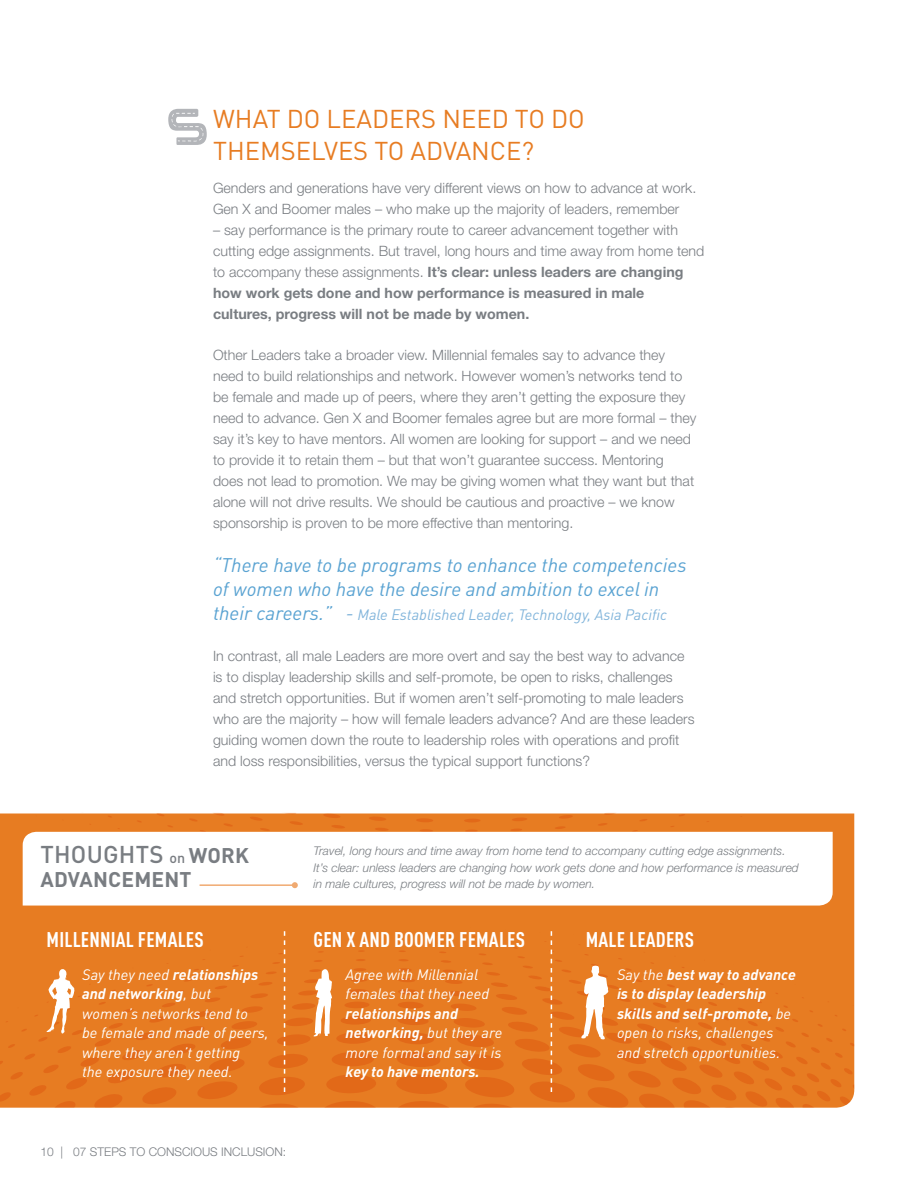
<style>
.page{position:relative;width:918px;height:1188px;background:#fff}
.page>*{position:absolute;margin:0;border:0;box-sizing:border-box;transform-origin:0 0}
.t1{font:25.5px/31.5px "DINOT";color:#e77c22}
.t2{font:500 24px "DINOT";letter-spacing:.01em;color:#797d82}
.t3{font:700 condensed 21px "DINOT";letter-spacing:.01em;color:#fff}
.t4{font:700 21px "DINOT";letter-spacing:.01em;color:#797d82}
.t5{font:italic 19.5px/24px "DINOT";color:#5aa3d2}
.t6{font:italic 15px/19.5px "DINOT";color:#fff}
.t7{font:italic 700 15px/19.5px "DINOT";color:#fff}
.t8{font:italic 15px "DINOT";color:#82b5db}
.t9{font:300 14.25px/21px "Helvetica Neue LT Std";color:#797d82}
.t10{font:italic 300 12px/16.5px "Helvetica Neue LT Std";color:#797d82}
.t11{font:300 12px "Helvetica Neue LT Std";color:#797d82}
.s1{font-weight:700}
.s2{font-size:19.5px;color:#5aa3d2}
.s3{font-size:19.5px}
.s4{font-size:14.25px}
.s5{font-weight:700;font-size:21px}
.s6{font-weight:400}
</style>
<div class="page">
<div style="left:0;top:813px;width:854px;height:295px;background:#e77c22"></div>
<svg style="left:107px;top:815px;width:5px;height:3px"></svg>
<svg style="left:136px;top:820px;width:6px;height:3px"></svg>
<svg style="left:156px;top:813px;width:9px;height:3px"></svg>
<svg style="left:167px;top:825px;width:7px;height:3px"></svg>
<svg style="left:189px;top:818px;width:9px;height:4px"></svg>
<svg style="left:199px;top:830px;width:7px;height:2px"></svg>
<svg style="left:212px;top:813px;width:13px;height:3px"></svg>
<svg style="left:223px;top:823px;width:10px;height:4px"></svg>
<svg style="left:249px;top:816px;width:14px;height:5px"></svg>
<svg style="left:260px;top:828px;width:10px;height:3px"></svg>
<svg style="left:279px;top:813px;width:18px;height:2px"></svg>
<svg style="left:289px;top:821px;width:14px;height:4px"></svg>
<svg style="left:323px;top:813px;width:18px;height:5px"></svg>
<svg style="left:331px;top:825px;width:14px;height:4px"></svg>
<svg style="left:368px;top:816px;width:19px;height:5px"></svg>
<hr style="left:375px;top:828px;width:14px;height:3px;background:#fad8ba;border-radius:50%">
<hr style="left:416px;top:818px;width:17px;height:4px;background:#e26918;border-radius:50%">
<hr style="left:419px;top:829px;width:14px;height:3px;background:#fad8ba;border-radius:50%">
<svg style="left:464px;top:819px;width:17px;height:4px"></svg>
<svg style="left:465px;top:830px;width:13px;height:2px"></svg>
<svg style="left:512px;top:817px;width:16px;height:4px"></svg>
<svg style="left:510px;top:828px;width:12px;height:3px"></svg>
<svg style="left:558px;top:815px;width:15px;height:4px"></svg>
<svg style="left:554px;top:826px;width:12px;height:3px"></svg>
<svg style="left:604px;top:813px;width:13px;height:2px"></svg>
<svg style="left:598px;top:823px;width:10px;height:3px"></svg>
<svg style="left:639px;top:819px;width:9px;height:3px"></svg>
<svg style="left:632px;top:830px;width:6px;height:2px"></svg>
<svg style="left:678px;top:814px;width:7px;height:3px"></svg>
<svg style="left:23px;top:832px;width:810px;height:74px"></svg>
<svg style="left:0;top:931px;width:378px;height:177px;background:#e67c26"></svg>
<svg style="left:395px;top:928px;width:459px;height:180px;background:#e67b24"></svg>
<hr style="left:200px;top:884px;width:95px;height:2px;background:#f0aa71">
<svg style="left:292px;top:882px;width:6px;height:6px"></svg>
<svg style="left:168px;top:109px;width:39px;height:36px"></svg>
<h1 class="t1" style="left:213px;top:103px;width:373px">WHAT DO LEADERS NEED TO DO<br>THEMSELVES TO ADVANCE?</h1>
<p class="t9" style="left:213px;top:177px;width:485px">Genders and generations have very different views on how to advance at work.<br>Gen X and Boomer males – who make up the majority of leaders, remember</p>
<p class="t9" style="left:213px;top:219px;width:493px">– say performance is the primary route to career advancement together with cutting edge assignments. But travel, long hours and time away from home tend to accompany these assignments. <span class="s1">It’s clear: unless leaders are changing how work gets done and how performance is measured in male cultures, progress will not be made by women.</span></p>
<p class="t9" style="left:213px;top:344px;width:485px">Other Leaders take a broader view. Millennial females say to advance they need to build relationships and network. However women’s networks tend to be female and made up of peers, where they aren’t getting the exposure they need to advance. Gen X and Boomer females agree but are more formal – they say it’s key to have mentors. All women are looking for support – and we need to provide it to retain them – but that won’t guarantee success. Mentoring does not lead to promotion. We may be giving women what they want but that alone will not drive results. We should be cautious and proactive – we know sponsorship is proven to be more effective than mentoring.</p>
<h3 class="t5" style="left:213px;top:553px;width:475px">“There have to be programs to enhance the competencies of women who have the desire and ambition to excel in</h3>
<p class="t8" style="left:213px;top:605px;width:456px"><span class="s2">their careers.”</span> <span class="s3">-</span> Male Established Leader, Technology, Asia Pacific</p>
<p class="t9" style="left:213px;top:645px;width:483px">In contrast, all male Leaders are more overt and say the best way to advance is to display leadership skills and self-promote, be open to risks, challenges and stretch opportunities. But if women aren’t self-promoting to male leaders who are the majority – how will female leaders advance? And are these leaders guiding women down the route to leadership roles with operations and profit and loss responsibilities, versus the typical support functions?</p>
<h2 class="t2" style="left:40px;top:839px;width:210px">THOUGHTS <span class="s4">on</span> <span class="s5">WORK</span></h2>
<h3 class="t4" style="left:40px;top:866px;width:153px">ADVANCEMENT</h3>
<h3 class="t3" style="left:47px;top:927px;width:159px">MILLENNIAL FEMALES</h3>
<p class="t6" style="left:82px;top:964px;width:188px">Say they need <span class="s1">relationships and networking</span>, but women’s networks tend to<br>be female and made of peers, where they aren’t getting<br>the exposure they need.</p>
<p class="t11" style="left:41px;top:1144px;width:247px">10 | 07 STEPS TO CONSCIOUS INCLUSION:</p>
<p class="t10" style="left:314px;top:843px;width:487px">Travel, long hours and time away from home tend to accompany cutting edge assignments.<br>It’s clear: unless leaders are changing how work gets done and how performance is measured in male cultures, progress will not be made by women.</p>
<h3 class="t3" style="left:314px;top:927px;width:213px">GEN X AND BOOMER FEMALES</h3>
<p class="t6" style="left:346px;top:964px;width:145px">Agree with Millennial females that they need</p>
<p class="t6" style="left:346px;top:1003px;width:158px"><span class="s1">relationships and networking,</span> but they are more formal and say it is</p>
<p class="t7" style="left:346px;top:1062px;width:136px">key to have mentors.</p>
<h3 class="t3" style="left:586px;top:927px;width:110px">MALE LEADERS</h3>
<p class="t7" style="left:617px;top:964px;width:180px"><span class="s6">Say the</span> best way to advance is to display leadership skills and self-promote, <span class="s6">be open to risks, challenges and stretch opportunities.</span></p>
</div>
